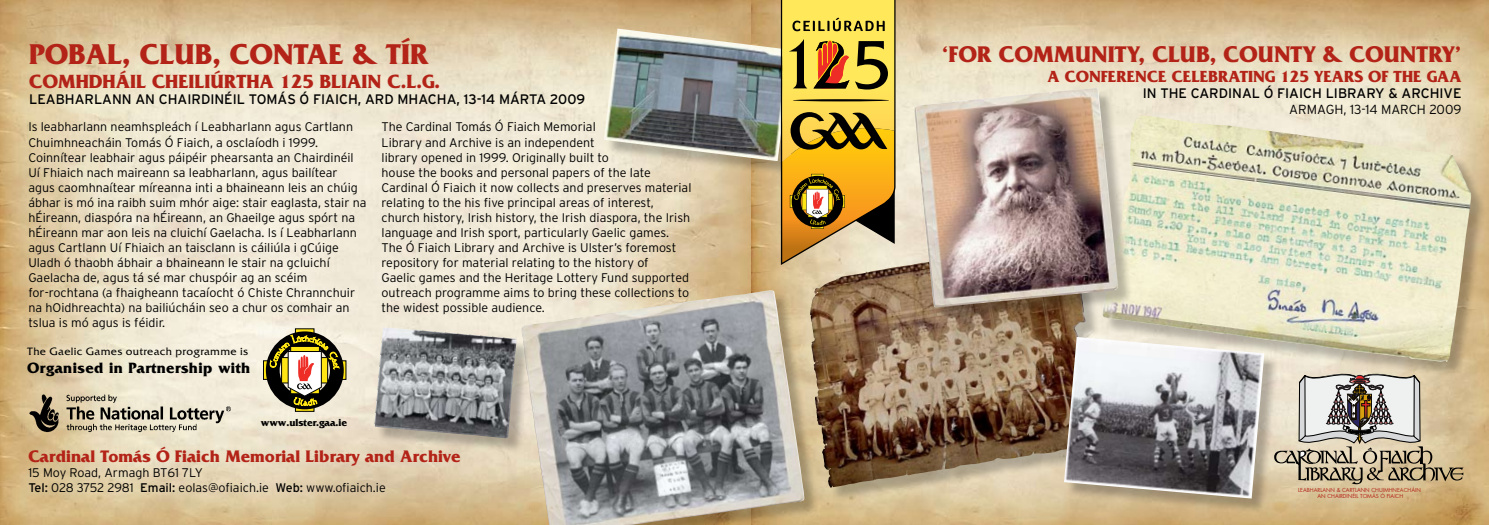
<style>
.page{position:relative;width:1489px;height:525px;background:#fff}
.page>*{position:absolute;margin:0;border:0;box-sizing:border-box;transform-origin:0 0}
.t1{font:700 30px "Friz Quadrata";color:#b32317}
.t2{font:700 23.75px "Friz Quadrata";color:#b32317}
.t3{font:700 20px "Friz Quadrata";color:#b32317}
.t4{font:700 17.5px "Friz Quadrata";color:#b32317}
.t5{font:700 16.88px "Friz Quadrata";color:#b32317}
.t6{font:700 15.62px "Friz Quadrata";letter-spacing:.025em;color:#000}
.t7{font:13.75px "Interstate";color:#000}
.t8{font:300 13.12px "Interstate";color:#000}
.t9{font:300 12.5px/15px "Interstate";color:#000}
.t10{font:10.62px "Friz Qua";letter-spacing:.03em;color:#000}
.t11{font:700 10.62px "Friz Quadrata";color:#000}
.t12{font:5.38px/6.6px "Futura";color:#b32317;text-align:center}
.s1{font-weight:400}
</style>
<div class="page">
<img style="left:0;top:0;width:1488px;height:524px">
<div style="left:811px;top:243px;width:396px;height:281px;background:#000;opacity:.25"></div>
<img style="left:822px;top:242px;width:92px;height:44px">
<svg style="left:1285px;top:421px;width:178px;height:63px;background:#b4a891"></svg>
<div style="left:1103px;top:116px;width:385px;height:305px;background:#000;opacity:.25"></div>
<img style="left:1177px;top:115px;width:293px;height:247px">
<div style="left:523px;top:292px;width:378px;height:232px;background:#000;opacity:.25"></div>
<img style="left:521px;top:290px;width:283px;height:234px">
<div style="left:605px;top:30px;width:288px;height:164px;background:#000;opacity:.25"></div>
<img style="left:603px;top:29px;width:177px;height:132px">
<div style="left:1065px;top:338px;width:220px;height:182px;background:#000;opacity:.25"></div>
<img style="left:1063px;top:337px;width:201px;height:161px">
<svg style="left:780px;top:0;width:115px;height:265px;background:#c3a03f"></svg>
<div style="left:916px;top:89px;width:261px;height:258px;background:#000;opacity:.25"></div>
<img style="left:914px;top:88px;width:204px;height:219px">
<svg style="left:263px;top:328px;width:83px;height:83px;background:#988c67"></svg>
<img style="left:15px;top:380px;width:226px;height:63px">
<div style="left:376px;top:329px;width:175px;height:142px;background:#000;opacity:.25"></div>
<img style="left:374px;top:327px;width:142px;height:111px">
<h1 class="t1" style="left:29px;top:37px;width:401px">POBAL, CLUB, CONTAE &amp; TÍR</h1>
<h3 class="t3" style="left:29px;top:70px;width:412px">COMHDHÁIL CHEILIÚRTHA 125 BLIAIN C.L.G.</h3>
<p class="t7" style="left:29px;top:92px;width:557px">LEABHARLANN AN CHAI RDI NÉI L TOMÁS Ó FIAICH, ARD M HACHA, 13-14 MÁRTA 2009</p>
<p class="t9" style="left:28px;top:119px;width:340px">Is leabharlann neamhspleách í Leabharlann agus Cartlann Chuimhneacháin Tomás Ó Fiaich, a osclaíodh i 1999.<br>Coinnítear leabhair agus páipéir phearsanta an Chairdinéil Uí Fhiaich nach maireann sa leabharlann, agus bailítear agus caomhnaítear míreanna inti a bhaineann leis an chúig ábhar is mó ina raibh suim mhór aige: stair eaglasta, stair na hÉireann, diaspóra na hÉireann, an Ghaeilge agus spórt na hÉireann mar aon leis na cluichí Gaelacha. Is í Leabharlann agus Cartlann Uí Fhiaich an taisclann is cáiliúla i gCúige Uladh ó thaobh ábhair a bhaineann le stair na gcluichí Gaelacha de, agus tá sé mar chuspóir ag an scéim for-rochtana (a fhaigheann tacaíocht ó Chiste Chrannchuir na hOidhreachta) na bailiúcháin seo a chur os comhair an tslua is mó agus is féidir.</p>
<p class="t9" style="left:381px;top:119px;width:311px">The Cardinal Tomás Ó Fiaich Memorial<br>Library and Archive is an independent<br>library opened in 1999. Originally built to<br>house the books and personal papers of the late Cardinal Ó Fiaich it now collects and preserves material relating to the his five principal areas of interest, church history, Irish history, the Irish diaspora, the Irish language and Irish sport, particularly Gaelic games.<br>The Ó Fiaich Library and Archive is Ulster’s foremost repository for material relating to the history of<br>Gaelic games and the Heritage Lottery Fund supported outreach programme aims to bring these collections to the widest possible audience.</p>
<p class="t10" style="left:27px;top:344px;width:222px">The Gaelic Games outreach programme is</p>
<p class="t6" style="left:27px;top:359px;width:224px">Organised in Partnership with</p>
<p class="t11" style="left:261px;top:416px;width:88px">www.ulster.gaa.ie</p>
<h3 class="t4" style="left:28px;top:446px;width:434px">Cardinal Tomás Ó Fiaich Memorial Library and Archive</h3>
<p class="t9" style="left:28px;top:464px;width:359px">15 Moy Road, Armagh BT61 7LY<br><span class="s1">TEL:</span> 028 3752 2981 <span class="s1">EMAIL:</span> eolas@ofiaich.ie <span class="s1">WEB:</span> www.ofiaich.ie</p>
<h2 class="t2" style="left:941px;top:41px;width:521px">‘FOR COMMUNITY, CLUB, COUNTY &amp; COUNTRY’</h2>
<h3 class="t5" style="left:1047px;top:67px;width:415px">A CONFERENCE CELEBRATING 125 YEARS OF THE GAA</h3>
<p class="t7" style="left:1142px;top:86px;width:320px">IN THE CARDI NAL Ó FIAICH LI BRARY &amp; ARCHIVE</p>
<p class="t8" style="left:1289px;top:102px;width:174px">Armagh, 13-14 March 2009</p>
<p class="t12" style="left:1298px;top:486px;width:124px">LEABHARLANN &amp; CARTLANN CHUIMHNEACHÁIN<br>AN CHAIRDINÉIL TOMÁS Ó FIAICH</p>
</div>
